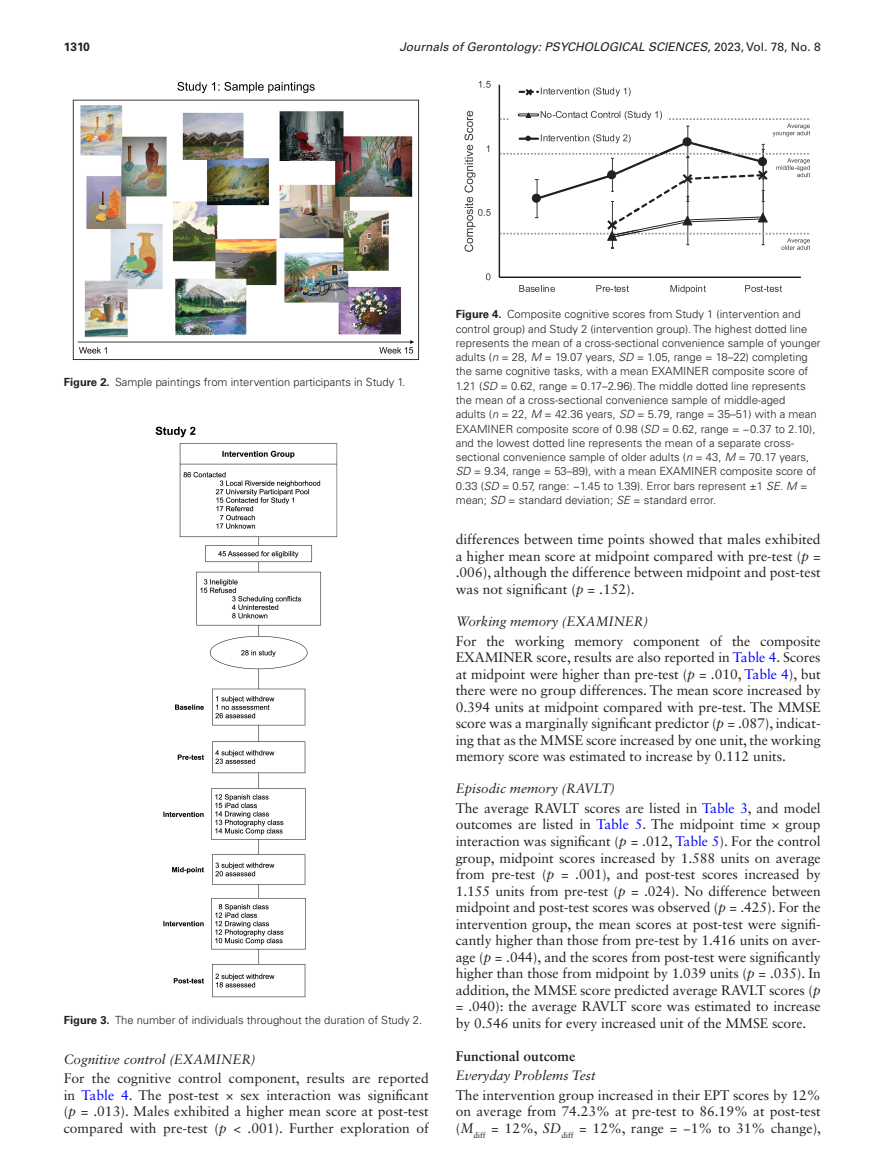
<style>
.page{position:relative;width:893px;height:1174px;background:#fff}
.page>*{position:absolute;margin:0;border:0;box-sizing:border-box;transform-origin:0 0}
.t1{font:13.8px/16.5px "Sabon LT Std";color:#231f20;text-align:justify}
.t2{font:700 13.8px "Sabon LT Std";color:#231f20}
.t3{font:italic 13.5px "Sabon LT Std";color:#231f20}
.t4{font:italic 12px "Univers LT Std";color:#231f20}
.t5{font:700 12px "Univers LT Std";color:#231f20}
.t6{font:300 11.25px/14.2px "Univers LT Std";color:#231f20}
.s1{font-style:normal}
.s2{font-weight:700}
.s3{color:#00f}
.s4{font-style:italic}
</style>
<div class="page">
<img style="left:72px;top:81px;width:348px;height:279px">
<hr style="left:499px;top:85px;width:1px;height:192px;background:#231f20">
<hr style="left:499px;top:276px;width:302px;height:2px;background:#231f20">
<svg style="left:486px;top:273px;width:4px;height:7px"></svg>
<svg style="left:479px;top:81px;width:12px;height:7px"></svg>
<svg style="left:519px;top:285px;width:36px;height:7px"></svg>
<svg style="left:596px;top:285px;width:33px;height:7px"></svg>
<svg style="left:670px;top:285px;width:36px;height:9px"></svg>
<svg style="left:745px;top:285px;width:37px;height:7px"></svg>
<svg style="left:464px;top:111px;width:27px;height:141px"></svg>
<svg style="left:518px;top:87px;width:113px;height:10px"></svg>
<svg style="left:500px;top:111px;width:311px;height:139px"></svg>
<img style="left:155px;top:426px;width:183px;height:572px">
<p class="t5" style="left:64px;top:40px;width:27px">1310</p>
<p class="t4" style="left:399px;top:40px;width:423px">Journals of Gerontology: PSYCHOLOGICAL SCIENCES<span class="s1">, 2023, Vol. 78, No. 8</span></p>
<p class="t6" style="left:64px;top:375px;width:343px"><span class="s2">Figure 2.</span> Sample paintings from intervention participants in Study 1.</p>
<p class="t6" style="left:64px;top:1012px;width:360px"><span class="s2">Figure 3.</span> The number of individuals throughout the duration of Study 2.</p>
<p class="t3" style="left:64px;top:1051px;width:193px">Cognitive control (EXAMINER)</p>
<p class="t1" style="left:64px;top:1070px;width:366px">For the cognitive control component, results are reported in <span class="s3">Table 4</span>. The post-test × sex interaction was significant (<span class="s4">p</span> = .013). Males exhibited a higher mean score at post-test compared with pre-test (<span class="s4">p</span> &lt; .001). Further exploration of</p>
<p class="t6" style="left:456px;top:307px;width:366px"><span class="s2">Figure 4.</span> Composite cognitive scores from Study 1 (intervention and control group) and Study 2 (intervention group). The highest dotted line represents the mean of a cross-sectional convenience sample of younger adults (<span class="s4">n</span> = 28, <span class="s4">M</span> = 19.07 years, <span class="s4">SD</span> = 1.05, range = 18–22) completing the same cognitive tasks, with a mean EXAMINER composite score of 1.21 (<span class="s4">SD</span> = 0.62, range = 0.17–2.96). The middle dotted line represents the mean of a cross-sectional convenience sample of middle-aged<br>adults (<span class="s4">n</span> = 22, <span class="s4">M</span> = 42.36 years, <span class="s4">SD</span> = 5.79, range = 35–51) with a mean EXAMINER composite score of 0.98 (<span class="s4">SD</span> = 0.62, range = −0.37 to 2.10), and the lowest dotted line represents the mean of a separate cross&shy;sectional convenience sample of older adults (<span class="s4">n</span> = 43, <span class="s4">M</span> = 70.17 years, <span class="s4">SD</span> = 9.34, range = 53–89), with a mean EXAMINER composite score of 0.33 (<span class="s4">SD</span> = 0.57, range: −1.45 to 1.39). Error bars represent ±1 <span class="s4">SE</span>. <span class="s4">M</span> = mean; <span class="s4">SD</span> = standard deviation; <span class="s4">SE</span> = standard error.</p>
<p class="t1" style="left:456px;top:531px;width:366px">differences between time points showed that males exhibited a higher mean score at midpoint compared with pre-test (<span class="s4">p</span> = .006), although the difference between midpoint and post-test was not significant (<span class="s4">p</span> = .152).</p>
<p class="t3" style="left:456px;top:613px;width:194px">Working memory (EXAMINER)</p>
<p class="t1" style="left:456px;top:632px;width:366px">For the working memory component of the composite EXAMINER score, results are also reported in <span class="s3">Table 4</span>. Scores at midpoint were higher than pre-test (<span class="s4">p</span> = .010, <span class="s3">Table 4</span>), but there were no group differences. The mean score increased by 0.394 units at midpoint compared with pre-test. The MMSE score was a marginally significant predictor (<span class="s4">p</span> = .087), indicat&shy;ing that as the MMSE score increased by one unit, the working memory score was estimated to increase by 0.112 units.</p>
<p class="t3" style="left:456px;top:781px;width:161px">Episodic memory (RAVLT)</p>
<p class="t1" style="left:456px;top:799px;width:366px">The average RAVLT scores are listed in <span class="s3">Table 3</span>, and model outcomes are listed in <span class="s3">Table 5</span>. The midpoint time × group interaction was significant (<span class="s4">p</span> = .012, <span class="s3">Table 5</span>). For the control group, midpoint scores increased by 1.588 units on average from pre-test (<span class="s4">p</span> = .001), and post-test scores increased by 1.155 units from pre-test (<span class="s4">p</span> = .024). No difference between midpoint and post-test scores was observed (<span class="s4">p</span> = .425). For the intervention group, the mean scores at post-test were signifi&shy;cantly higher than those from pre-test by 1.416 units on aver&shy;age (<span class="s4">p</span> = .044), and the scores from post-test were significantly higher than those from midpoint by 1.039 units (<span class="s4">p</span> = .035). In addition, the MMSE score predicted average RAVLT scores (<span class="s4">p </span>= .040): the average RAVLT score was estimated to increase by 0.546 units for every increased unit of the MMSE score.</p>
<p class="t2" style="left:456px;top:1047px;width:121px">Functional outcome</p>
<p class="t3" style="left:456px;top:1068px;width:141px">Everyday Problems Test</p>
<p class="t1" style="left:456px;top:1086px;width:367px">The intervention group increased in their EPT scores by 12% on average from 74.23% at pre-test to 86.19% at post-test (<span class="s4">M</span><sub>diff</sub> = 12%, <span class="s4">SD</span><sub>diff</sub> = 12%, range = −1% to 31% change),</p>
</div>
